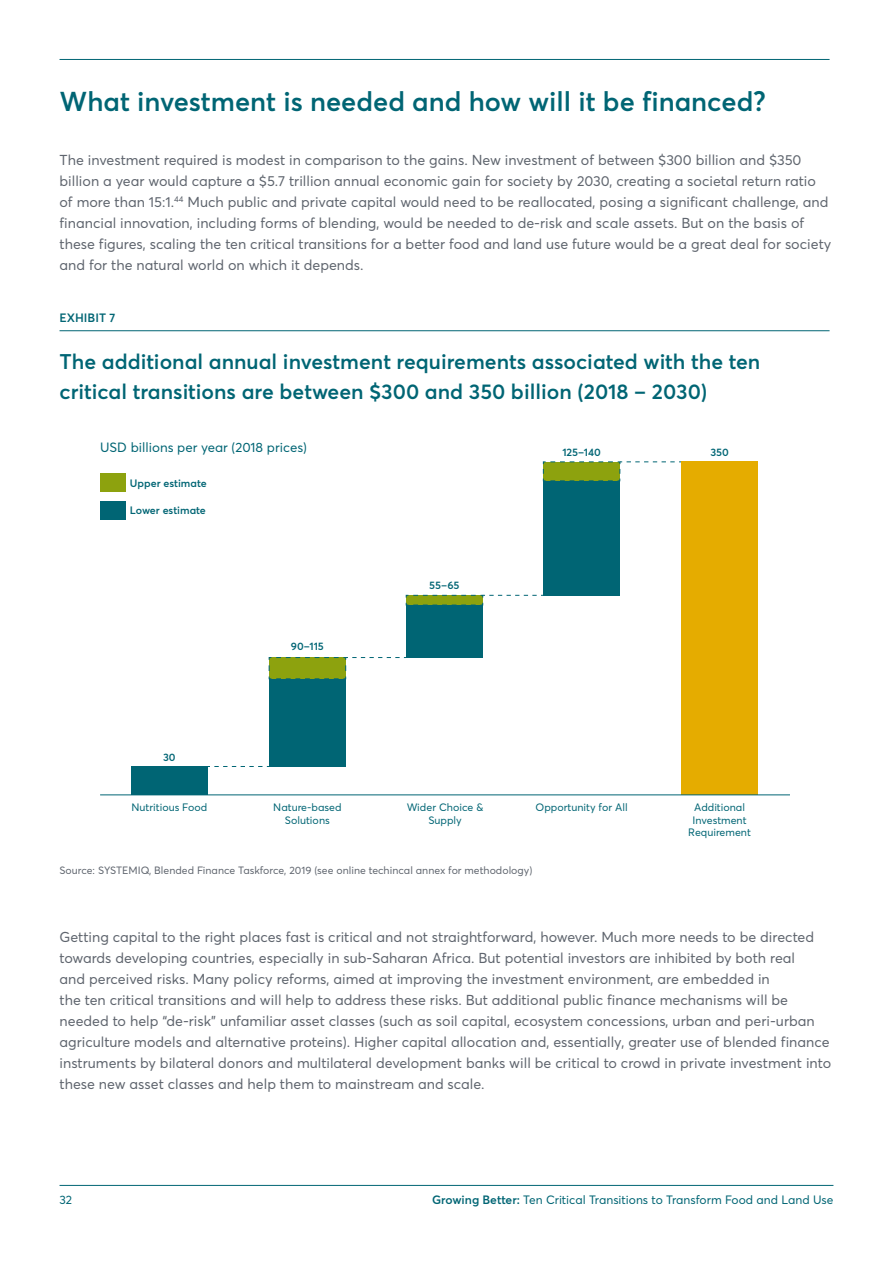
<style>
.page{position:relative;width:893px;height:1263px;background:#fff}
.page>*{position:absolute;margin:0;border:0;box-sizing:border-box;transform-origin:0 0}
.t1{font:600 27px "Averta Std";color:#006574}
.t2{font:600 21px/30px "Averta Std";color:#006574}
.t3{font:14.25px/21px "Averta Std";color:#5f656e}
.t4{font:13.35px "Averta Std";color:#006574}
.t5{font:12px "Averta Std";color:#006574}
.t6{font:600 12px "Averta Std";color:#006574}
.t7{font:10.65px/12.8px "Averta Std";color:#006574;text-align:center}
.t8{font:600 10.65px "Averta Std";color:#006574}
.t9{font:10.5px "Averta Std";color:#5f656e}
.s1{font-weight:600}
</style>
<div class="page">
<hr style="left:60px;top:59px;width:769px;height:1px;background:#006574">
<hr style="left:60px;top:330px;width:769px;height:1px;background:#006574">
<svg style="left:208px;top:766px;width:61px;height:1px"></svg>
<div style="left:100px;top:474px;width:25px;height:18px;background:#8da20e"></div>
<div style="left:100px;top:501px;width:25px;height:18px;background:#006574"></div>
<div style="left:131px;top:766px;width:77px;height:29px;background:#006574"></div>
<div style="left:269px;top:679px;width:77px;height:87px;background:#006574"></div>
<div style="left:406px;top:605px;width:77px;height:52px;background:#006574"></div>
<div style="left:681px;top:462px;width:77px;height:333px;background:#e5ac00"></div>
<div style="left:543px;top:481px;width:77px;height:114px;background:#006574"></div>
<hr style="left:100px;top:794px;width:690px;height:1px;background:#006574">
<svg style="left:268px;top:657px;width:138px;height:23px"></svg>
<svg style="left:405px;top:594px;width:138px;height:12px"></svg>
<svg style="left:543px;top:461px;width:138px;height:21px"></svg>
<hr style="left:60px;top:1185px;width:773px;height:1px;background:#006574">
<h1 class="t1" style="left:60px;top:84px;width:708px">What investment is needed and how will it be financed?</h1>
<p class="t3" style="left:60px;top:149px;width:773px">The investment required is modest in comparison to the gains. New investment of between $300 billion and $350 billion a year would capture a $5.7 trillion annual economic gain for society by 2030, creating a societal return ratio of more than 15:1.<sup>44</sup> Much public and private capital would need to be reallocated, posing a significant challenge, and financial innovation, including forms of blending, would be needed to de-risk and scale assets. But on the basis of these figures, scaling the ten critical transitions for a better food and land use future would be a great deal for society and for the natural world on which it depends.</p>
<p class="t6" style="left:60px;top:311px;width:57px">EXHIBIT 7</p>
<h2 class="t2" style="left:60px;top:346px;width:702px">The additional annual investment requirements associated with the ten critical transitions are between $300 and 350 billion (2018 – 2030)</h2>
<p class="t4" style="left:100px;top:439px;width:208px">USD billions per year (2018 prices)</p>
<p class="t8" style="left:130px;top:476px;width:78px">Upper estimate</p>
<p class="t8" style="left:130px;top:503px;width:77px">Lower estimate</p>
<p class="t8" style="left:163px;top:751px;width:14px">30</p>
<p class="t8" style="left:291px;top:640px;width:35px">90–115</p>
<p class="t8" style="left:429px;top:579px;width:32px">55–65</p>
<p class="t8" style="left:562px;top:446px;width:40px">125–140</p>
<p class="t8" style="left:710px;top:446px;width:20px">350</p>
<p class="t7" style="left:132px;top:801px;width:77px">Nutritious Food</p>
<p class="t7" style="left:273px;top:801px;width:70px">Nature-based<br>Solutions</p>
<p class="t7" style="left:407px;top:801px;width:78px">Wider Choice &amp;<br>Supply</p>
<p class="t7" style="left:536px;top:801px;width:94px">Opportunity for All</p>
<p class="t7" style="left:688px;top:801px;width:64px">Additional<br>Investment<br>Requirement</p>
<p class="t9" style="left:60px;top:864px;width:474px">Source: SYSTEMIQ, Blended Finance Taskforce, 2019 (see online techincal annex for methodology)</p>
<p class="t3" style="left:60px;top:926px;width:773px">Getting capital to the right places fast is critical and not straightforward, however. Much more needs to be directed towards developing countries, especially in sub-Saharan Africa. But potential investors are inhibited by both real<br>and perceived risks. Many policy reforms, aimed at improving the investment environment, are embedded in<br>the ten critical transitions and will help to address these risks. But additional public finance mechanisms will be needed to help “de-risk” unfamiliar asset classes (such as soil capital, ecosystem concessions, urban and peri-urban agriculture models and alternative proteins). Higher capital allocation and, essentially, greater use of blended finance instruments by bilateral donors and multilateral development banks will be critical to crowd in private investment into these new asset classes and help them to mainstream and scale.</p>
<p class="t5" style="left:60px;top:1192px;width:14px">32</p>
<p class="t5" style="left:432px;top:1192px;width:403px"><span class="s1">Growing Better:</span> Ten Critical Transitions to Transform Food and Land Use</p>
</div>
